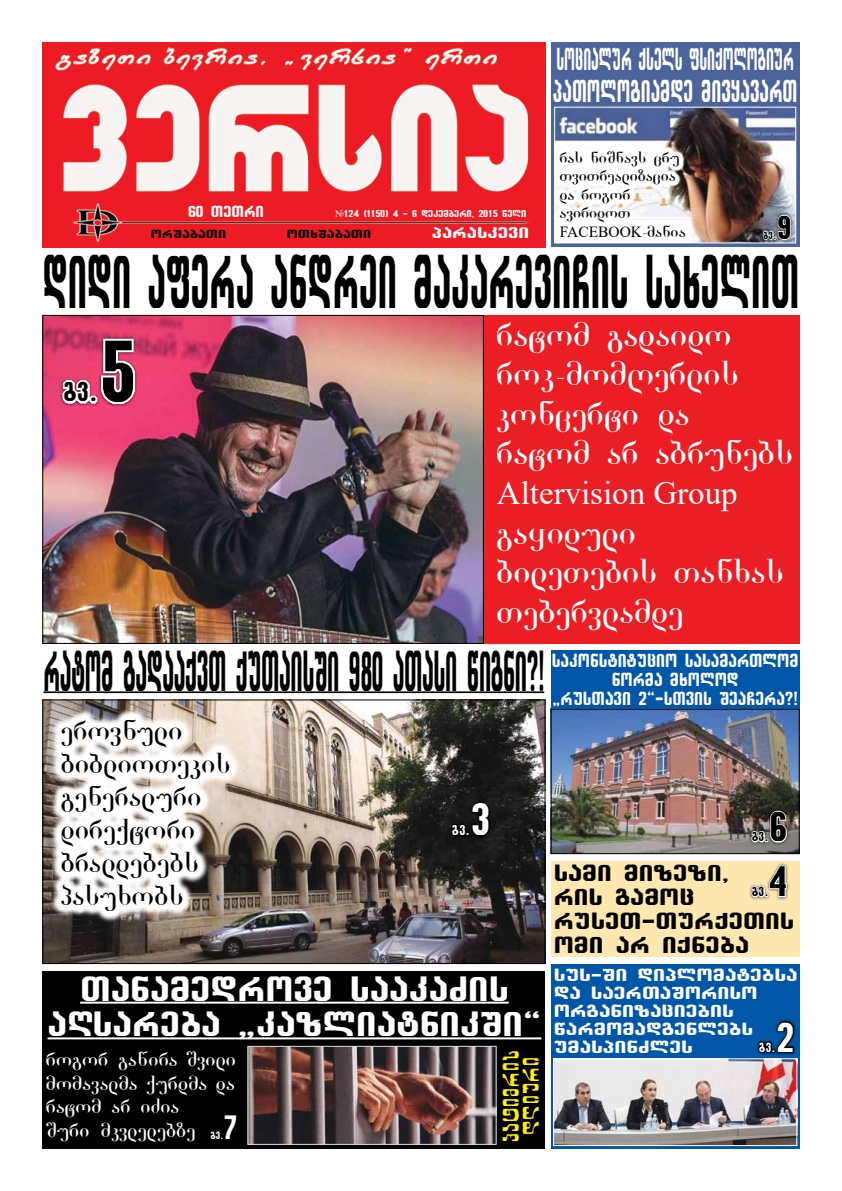
<style>
.page{position:relative;width:842px;height:1191px;background:#fff}
.page>*{position:absolute;margin:0;border:0;box-sizing:border-box;transform-origin:0 0}
.t1{font:77.5px "GEO Balav Mtavr";color:#000;scale:.48 1}
.t2{font:74px "Sakar Mtavr";color:#000}
.t3{font:58.7px "GEO Balav Mtavr";letter-spacing:-.015em;color:#000;scale:.4 1}
.t4{font:38.7px "Sakar Mtavr";color:#fff}
.t5{font:36px "Sakar Mtavr";color:#fff}
.t6{font:35.9px "Sakar Mtavr";color:#000}
.t7{font:35.7px/35.7px "GEO Balav Mtavr";color:#fff;text-align:center;scale:1.1 1}
.t8{font:32.9px/39.5px "GEO Bodoni";color:#fff}
.t9{font:32.9px "Times New Roman";color:#fff}
.t10{font:32.3px/32.3px "GEO Balav Mtavr";color:#fff;scale:.47 1}
.t11{font:28.5px "Sakar Mtavr";color:#000}
.t12{font:28.5px "Sakar Mtavr";color:#fff}
.t13{font:27.5px/33px "GEO Bodoni";color:#000}
.t14{font:23.9px/23.9px "GEO Balav Mtavr";color:#000;scale:1.18 1}
.t15{font:23.3px "Sakar Mtavr";color:#000}
.t16{font:19.6px/23.5px "GEO Bodoni";color:#fff}
.t17{font:19.3px/19.3px "GEO Balav Mtavr";color:#fff;text-align:center;scale:.89 1}
.t18{font:18px/18px "GEO Balav Mtavr";color:#fff;scale:1.28 1}
.t19{font:16.7px/20.1px "Geo Gedi Mze";color:#fff200;text-align:center;scale:2 1}
.t20{font:16.2px "Balav Mtavr";color:#fff}
.t21{font:15.8px "GEO Balav Mtavr";color:#fff;scale:1.3 1}
.t22{font:15.5px/18.6px "GEO Bodoni";color:#000}
.t23{font:15.5px "Times New Roman";color:#000}
.t24{font:12.2px "Sakar Mtavr";color:#fff}
.t25{font:12.1px "GEO Balav Mtavr";color:#000;scale:1.3 1}
.t26{font:11.3px "Sakar Mtavr";color:#000}
.t27{font:11.3px "Sakar Mtavr";color:#fff}
.t28{font:10.1px "Balav Mtavr";color:#fff}
.t29{font:9px "Sakar Mtavr";color:#000}
.t30{font:9px "Sakar Mtavr";color:#fff}
.s1{font-family:"Acad Nusx Geo"}
.s2{font-family:"GEO Bodoni"}
</style>
<div class="page">
<div style="left:551px;top:650px;width:248px;height:67px;background:#0057a8"></div>
<div style="left:551px;top:42px;width:248px;height:205px;background:#4c649c"></div>
<img style="left:556px;top:109px;width:238px;height:132px">
<div style="left:554px;top:107px;width:242px;height:136px;border:1px solid #fff"></div>
<div style="left:551px;top:963px;width:248px;height:185px;background:#0057a8"></div>
<div style="left:551px;top:861px;width:248px;height:95px;background:#ffe8af"></div>
<img style="left:43px;top:43px;width:502px;height:204px">
<hr style="left:43px;top:691px;width:501px;height:2px;background:#000">
<img style="left:44px;top:701px;width:499px;height:260px">
<div style="left:42px;top:699px;width:503px;height:264px;border:1px solid #000"></div>
<svg style="left:50px;top:708px;width:191px;height:215px"></svg>
<div style="left:436px;top:315px;width:363px;height:328px;background:#ed1d24"></div>
<img style="left:44px;top:317px;width:438px;height:324px">
<div style="left:42px;top:315px;width:442px;height:328px;border:1px solid #000"></div>
<img style="left:555px;top:1060px;width:240px;height:83px">
<div style="left:553px;top:1058px;width:244px;height:87px;border:1px solid #fff"></div>
<div style="left:554px;top:145px;width:137px;height:98px;background:#fff"></div>
<img style="left:553px;top:711px;width:244px;height:141px">
<div style="left:551px;top:709px;width:248px;height:145px;border:1px solid #000"></div>
<div style="left:42px;top:970px;width:503px;height:178px;background:#000"></div>
<hr style="left:80px;top:1001px;width:429px;height:2px;background:#fff">
<hr style="left:48px;top:1037px;width:493px;height:2px;background:#fff">
<div style="left:449px;top:798px;width:44px;height:41px;background:#191919"></div>
<svg style="left:451px;top:801px;width:40px;height:38px"></svg>
<div style="left:760px;top:211px;width:34px;height:31px;background:#000;opacity:.75"></div>
<svg style="left:762px;top:214px;width:30px;height:30px"></svg>
<div style="left:748px;top:863px;width:42px;height:37px;background:#000;opacity:.75"></div>
<svg style="left:750px;top:864px;width:38px;height:36px"></svg>
<div style="left:60px;top:336px;width:78px;height:71px;background:#000;opacity:.75"></div>
<svg style="left:60px;top:337px;width:77px;height:69px"></svg>
<div style="left:748px;top:808px;width:42px;height:37px;background:#000;opacity:.75"></div>
<svg style="left:750px;top:809px;width:38px;height:36px"></svg>
<img style="left:250px;top:1048px;width:244px;height:94px">
<div style="left:248px;top:1046px;width:248px;height:98px;border:1px solid #dcddde"></div>
<svg style="left:209px;top:1148px;width:29px;height:1px"></svg>
<div style="left:755px;top:1018px;width:42px;height:38px;background:#000;opacity:.75"></div>
<svg style="left:757px;top:1020px;width:38px;height:35px"></svg>
<p class="t20" style="left:188px;top:201px;width:77px">60 TETRI</p>
<p class="t28" style="left:335px;top:207px;width:193px"><span class="s1">#</span>124 (1150) 4 - 6 DEKEMBERI, 2015 WELI</p>
<p class="t25" style="left:151px;top:227px;width:60px">ORSABATI</p>
<p class="t25" style="left:287px;top:227px;width:66px">OTXSABATI</p>
<p class="t21" style="left:432px;top:223px;width:76px">PARASKEVI</p>
<p class="t10" style="left:553px;top:43px;width:522px">SOCIALUR QSELS FSIQOLOGIUR<br>PATOLOGIAMDE MIVYAVART</p>
<p class="t22" style="left:560px;top:149px;width:122px">RAS NISNAVS CRU<br>TVITREALIZACIA<br>DA ROGOR<br>AVIRIDOT</p>
<p class="t23" style="left:560px;top:221px;width:128px">FACEBOOK<span class="s2">-MANIA</span></p>
<p class="t11" style="left:776px;top:212px;width:18px">9</p>
<p class="t29" style="left:763px;top:230px;width:14px">GV.</p>
<h1 class="t1" style="left:43px;top:236px;width:1578px">DIDI AFERA ANDREI MAKAREVICIS SAXELIT</h1>
<p class="t8" style="left:497px;top:316px;width:298px">RATOM GADAIDO<br>ROK-MOMRERLIS<br>KONCERTI DA<br>RATOM AR ABRUNEBS</p>
<p class="t9" style="left:497px;top:470px;width:242px">Altervision Group</p>
<p class="t8" style="left:497px;top:514px;width:289px">GAYIDULI<br>BILETEBIS TANXAS<br>TEBERVLAMDE</p>
<h2 class="t2" style="left:97px;top:332px;width:44px">5</h2>
<p class="t15" style="left:63px;top:380px;width:35px">GV.</p>
<h3 class="t3" style="left:43px;top:636px;width:1253px">RATOM GADAAQVT QUTAISSI 980 ATASI WIGNI?!</h3>
<p class="t13" style="left:61px;top:716px;width:171px">EROVNULI<br>BIBLIOTEKIS<br>GENERALURI<br>DIREQTORI<br>BRALDEBEBS<br>PASUXOBS</p>
<p class="t4" style="left:470px;top:799px;width:24px">3</p>
<p class="t24" style="left:452px;top:824px;width:19px">GV.</p>
<p class="t7" style="left:48px;top:970px;width:450px">TANAMEDROVE SAAKAZIS<br>ARSAREBA `KAZLIATNIKSI~</p>
<p class="t16" style="left:46px;top:1049px;width:192px">ROGOR GAWIRA SVILI<br>MOMAVALMA QURDMA DA<br>RATOM AR IZIA<br>SURI MKVLELEBZE</p>
<p class="t19" style="left:501px;top:1141px;width:48px;rotate:-90deg">patimris dRiuri</p>
<p class="t12" style="left:223px;top:1112px;width:16px">7</p>
<p class="t30" style="left:210px;top:1130px;width:14px">GV.</p>
<p class="t17" style="left:552px;top:650px;width:279px">SAKONSTITUCIO SASAMARTLOM<br>NORMA MXOLOD<br>`RUSTAVI 2~-STVIS SEACERA?!</p>
<p class="t6" style="left:768px;top:808px;width:22px">6</p>
<p class="t26" style="left:752px;top:831px;width:18px">GV.</p>
<p class="t14" style="left:554px;top:861px;width:205px">SAMI MIZEZI,<br>RIS GAMOC<br>RUSET-TURQETIS<br>OMI AR IQNEBA</p>
<p class="t6" style="left:768px;top:863px;width:22px">4</p>
<p class="t26" style="left:752px;top:885px;width:18px">GV.</p>
<p class="t18" style="left:554px;top:965px;width:192px">SUS-SI DIPLOMATEBSA<br>DA SAERTASORISO<br>ORGANIZACIEBIS<br>WARMOMADGENLEBS<br>UMASPINZLES</p>
<p class="t5" style="left:775px;top:1018px;width:22px">2</p>
<p class="t27" style="left:759px;top:1041px;width:18px">GV.</p>
</div>
